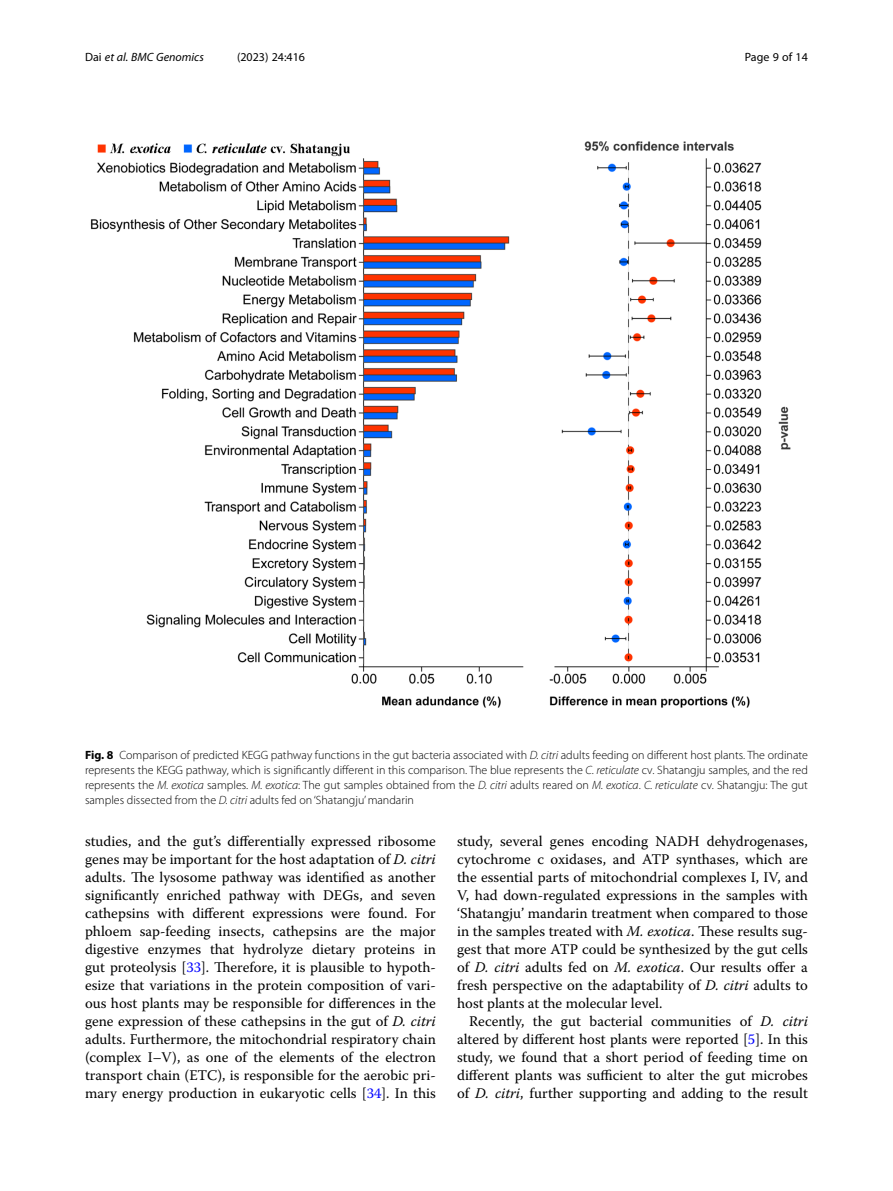
<style>
.page{position:relative;width:893px;height:1191px;background:#fff}
.page>*{position:absolute;margin:0;border:0;box-sizing:border-box;transform-origin:0 0}
.Body_Text_Indent{font:14.7px/18px "Warnock Pro";color:#000;text-align:justify}
.Figure_Caption{font:300 12px/15px "Myriad Pro";color:#000;text-align:justify}
.t1{font:12px "Myriad Pro";color:#000}
.t2{font:italic 12px "Myriad Pro";color:#000}
.s1{font-style:normal}
.s2{font-weight:700}
.s3{font-style:italic}
.s4{color:#00f}
</style>
<div class="page">
<img style="left:90px;top:141px;width:701px;height:567px">
<p class="t2" style="left:85px;top:50px;width:120px"><span class="s1">Dai</span> et al. BMC Genomics</p>
<p class="t1" style="left:237px;top:50px;width:70px">(2023) 24:416</p>
<p class="t1" style="left:745px;top:50px;width:65px">Page 9 of 14</p>
<p class="Figure_Caption" style="left:85px;top:747px;width:724px"><span class="s2">Fig. 8</span> Comparison of predicted KEGG pathway functions in the gut bacteria associated with <span class="s3">D. citri</span> adults feeding on different host plants. The ordinate represents the KEGG pathway, which is significantly different in this comparison. The blue represents the <span class="s3">C. reticulate</span> cv. Shatangju samples, and the red represents the <span class="s3">M. exotica</span> samples. <span class="s3">M. exotica</span>: The gut samples obtained from the <span class="s3">D. citri</span> adults reared on <span class="s3">M. exotica</span>. <span class="s3">C. reticulate</span> cv. Shatangju: The gut samples dissected from the <span class="s3">D. citri</span> adults fed on ‘Shatangju’ mandarin</p>
<p class="Body_Text_Indent" style="left:85px;top:832px;width:352px">studies, and the gut’s differentially expressed ribosome genes may be important for the host adaptation of <span class="s3">D. citri </span>adults. The lysosome pathway was identified as another significantly enriched pathway with DEGs, and seven cathepsins with different expressions were found. For phloem sap-feeding insects, cathepsins are the major digestive enzymes that hydrolyze dietary proteins in gut proteolysis [<span class="s4">33</span>]. Therefore, it is plausible to hypoth&shy;esize that variations in the protein composition of vari&shy;ous host plants may be responsible for differences in the gene expression of these cathepsins in the gut of <span class="s3">D. citri </span>adults. Furthermore, the mitochondrial respiratory chain (complex I–V), as one of the elements of the electron transport chain (ETC), is responsible for the aerobic pri&shy;mary energy production in eukaryotic cells [<span class="s4">34</span>]. In this</p>
<p class="Body_Text_Indent" style="left:457px;top:832px;width:352px">study, several genes encoding NADH dehydrogenases, cytochrome c oxidases, and ATP synthases, which are the essential parts of mitochondrial complexes I, IV, and V, had down-regulated expressions in the samples with ‘Shatangju’ mandarin treatment when compared to those in the samples treated with <span class="s3">M. exotica</span>. These results sug&shy;gest that more ATP could be synthesized by the gut cells of <span class="s3">D. citri</span> adults fed on <span class="s3">M. exotica</span>. Our results offer a fresh perspective on the adaptability of <span class="s3">D. citri</span> adults to host plants at the molecular level.</p>
<p class="Body_Text_Indent" style="left:457px;top:1012px;width:352px;text-indent:12px">Recently, the gut bacterial communities of <span class="s3">D. citri </span>altered by different host plants were reported [<span class="s4">5</span>]. In this study, we found that a short period of feeding time on different plants was sufficient to alter the gut microbes of <span class="s3">D. citri</span>, further supporting and adding to the result</p>
</div>
